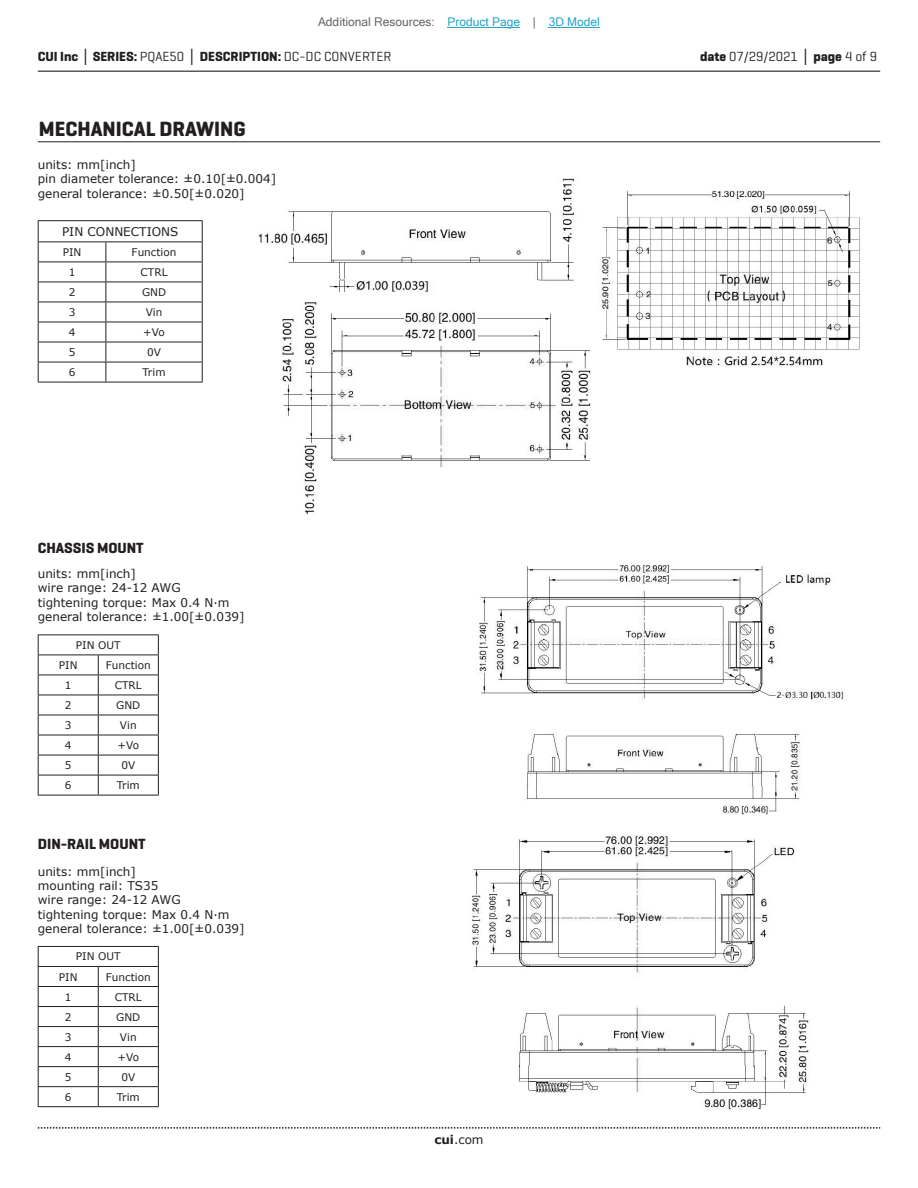
<style>
.page{position:relative;width:918px;height:1188px;background:#fff}
.page>*{position:absolute;margin:0;border:0;box-sizing:border-box;transform-origin:0 0}
.t1{font:700 21px "Geogrotesque";color:#231f20}
.t2{font:700 15px "Geogrotesque";color:#231f20}
.t3{font:700 13.5px "Geogrotesque";color:#231f20}
.t4{font:13.5px "Geogrotesque";color:#231f20}
.t5{font:12px/14.4px "Verdana";color:#231f20}
.t6{font:12px "Microsoft Sans Serif";color:#63676b}
.t7{font:10.5px/20.1px "Verdana";color:#231f20}
.s1{color:#23a4c6}
.s2{font-family:"Verdana"}
.s3{font-weight:400}
.s4{font-weight:700}
.s5{font-family:"Verdana";font-weight:700}
</style>
<div class="page">
<hr style="left:38px;top:71px;width:842px;height:1px;background:#231f20">
<svg style="left:38px;top:1127px;width:842px;height:2px"></svg>
<hr style="left:38px;top:141px;width:842px;height:1px;background:#231f20">
<hr style="left:38px;top:220px;width:68px;height:1px;background:#231f20">
<hr style="left:106px;top:220px;width:97px;height:1px;background:#231f20">
<hr style="left:38px;top:241px;width:68px;height:1px;background:#231f20">
<hr style="left:106px;top:241px;width:97px;height:1px;background:#231f20">
<hr style="left:38px;top:262px;width:68px;height:1px;background:#231f20">
<hr style="left:106px;top:262px;width:97px;height:1px;background:#231f20">
<hr style="left:38px;top:282px;width:68px;height:1px;background:#231f20">
<hr style="left:106px;top:282px;width:97px;height:1px;background:#231f20">
<hr style="left:38px;top:302px;width:68px;height:1px;background:#231f20">
<hr style="left:106px;top:302px;width:97px;height:1px;background:#231f20">
<hr style="left:38px;top:322px;width:68px;height:1px;background:#231f20">
<hr style="left:106px;top:322px;width:97px;height:1px;background:#231f20">
<hr style="left:38px;top:342px;width:68px;height:1px;background:#231f20">
<hr style="left:106px;top:342px;width:97px;height:1px;background:#231f20">
<hr style="left:38px;top:362px;width:68px;height:1px;background:#231f20">
<svg style="left:38px;top:221px;width:1px;height:161px"></svg>
<hr style="left:106px;top:362px;width:97px;height:1px;background:#231f20">
<svg style="left:105px;top:242px;width:1px;height:140px"></svg>
<svg style="left:202px;top:221px;width:1px;height:161px"></svg>
<hr style="left:38px;top:382px;width:68px;height:1px;background:#231f20">
<hr style="left:106px;top:382px;width:97px;height:1px;background:#231f20">
<img style="left:472px;top:835px;width:337px;height:275px">
<img style="left:479px;top:564px;width:364px;height:251px">
<hr style="left:38px;top:634px;width:60px;height:1px;background:#231f20">
<hr style="left:98px;top:634px;width:61px;height:1px;background:#231f20">
<hr style="left:38px;top:655px;width:60px;height:1px;background:#231f20">
<hr style="left:98px;top:655px;width:61px;height:1px;background:#231f20">
<hr style="left:38px;top:675px;width:60px;height:1px;background:#231f20">
<hr style="left:98px;top:675px;width:61px;height:1px;background:#231f20">
<hr style="left:38px;top:695px;width:60px;height:1px;background:#231f20">
<hr style="left:98px;top:695px;width:61px;height:1px;background:#231f20">
<hr style="left:38px;top:715px;width:60px;height:1px;background:#231f20">
<hr style="left:98px;top:715px;width:61px;height:1px;background:#231f20">
<hr style="left:38px;top:735px;width:60px;height:1px;background:#231f20">
<hr style="left:98px;top:735px;width:61px;height:1px;background:#231f20">
<hr style="left:38px;top:755px;width:60px;height:1px;background:#231f20">
<hr style="left:98px;top:755px;width:61px;height:1px;background:#231f20">
<hr style="left:38px;top:775px;width:60px;height:1px;background:#231f20">
<svg style="left:38px;top:635px;width:1px;height:160px"></svg>
<hr style="left:98px;top:775px;width:61px;height:1px;background:#231f20">
<svg style="left:98px;top:655px;width:1px;height:140px"></svg>
<svg style="left:158px;top:635px;width:1px;height:160px"></svg>
<hr style="left:38px;top:795px;width:60px;height:1px;background:#231f20">
<hr style="left:98px;top:795px;width:61px;height:1px;background:#231f20">
<hr style="left:38px;top:946px;width:60px;height:1px;background:#231f20">
<hr style="left:98px;top:946px;width:61px;height:1px;background:#231f20">
<hr style="left:38px;top:966px;width:60px;height:1px;background:#231f20">
<hr style="left:98px;top:966px;width:61px;height:1px;background:#231f20">
<hr style="left:38px;top:986px;width:60px;height:1px;background:#231f20">
<hr style="left:98px;top:986px;width:61px;height:1px;background:#231f20">
<hr style="left:38px;top:1006px;width:60px;height:1px;background:#231f20">
<hr style="left:98px;top:1006px;width:61px;height:1px;background:#231f20">
<hr style="left:38px;top:1026px;width:60px;height:1px;background:#231f20">
<hr style="left:98px;top:1026px;width:61px;height:1px;background:#231f20">
<hr style="left:38px;top:1046px;width:60px;height:1px;background:#231f20">
<hr style="left:98px;top:1046px;width:61px;height:1px;background:#231f20">
<hr style="left:38px;top:1066px;width:60px;height:1px;background:#231f20">
<hr style="left:98px;top:1066px;width:61px;height:1px;background:#231f20">
<hr style="left:38px;top:1086px;width:60px;height:1px;background:#231f20">
<svg style="left:38px;top:947px;width:1px;height:159px"></svg>
<hr style="left:98px;top:1086px;width:61px;height:1px;background:#231f20">
<svg style="left:98px;top:967px;width:1px;height:139px"></svg>
<svg style="left:158px;top:947px;width:1px;height:159px"></svg>
<hr style="left:38px;top:1106px;width:60px;height:1px;background:#231f20">
<hr style="left:98px;top:1106px;width:61px;height:1px;background:#231f20">
<img style="left:258px;top:178px;width:602px;height:336px">
<hr style="left:448px;top:27px;width:72px;height:1px;background:#23a4c6">
<hr style="left:549px;top:27px;width:51px;height:1px;background:#23a4c6">
<p class="t6" style="left:318px;top:15px;width:283px">Additional Resources: <span class="s1">Product Page</span> | <span class="s1">3D Model</span></p>
<p class="t3" style="left:38px;top:48px;width:355px">CUI Inc <span class="s2">│</span> SERIES: <span class="s3">PQAE50</span> <span class="s2">│</span> DESCRIPTION: <span class="s3">DC-DC CONVERTER</span></p>
<p class="t4" style="left:700px;top:48px;width:179px"><span class="s4">date</span> 07/29/2021 <span class="s5">│</span> <span class="s4">page</span> 4 of 9</p>
<h1 class="t1" style="left:39px;top:116px;width:208px">MECHANICAL DRAWING</h1>
<p class="t5" style="left:38px;top:157px;width:240px">units: mm[inch]<br>pin diameter tolerance: ±0.10[±0.004] general tolerance: ±0.50[±0.020]</p>
<p class="t5" style="left:62px;top:224px;width:118px">PIN CONNECTIONS</p>
<p class="t7" style="left:63px;top:242px;width:20px">PIN</p>
<p class="t7" style="left:132px;top:242px;width:46px">Function</p>
<p class="t7" style="left:69px;top:262px;width:8px">1</p>
<p class="t7" style="left:141px;top:262px;width:28px">CTRL</p>
<p class="t7" style="left:69px;top:282px;width:8px">2</p>
<p class="t7" style="left:142px;top:282px;width:26px">GND</p>
<p class="t7" style="left:69px;top:302px;width:8px">3</p>
<p class="t7" style="left:146px;top:302px;width:18px">Vin</p>
<p class="t7" style="left:69px;top:322px;width:8px">4</p>
<p class="t7" style="left:143px;top:322px;width:23px">+Vo</p>
<p class="t7" style="left:69px;top:342px;width:8px">5</p>
<p class="t7" style="left:147px;top:342px;width:15px">0V</p>
<p class="t7" style="left:69px;top:362px;width:8px">6</p>
<p class="t7" style="left:143px;top:362px;width:25px">Trim</p>
<p class="t2" style="left:38px;top:539px;width:107px">CHASSIS MOUNT</p>
<p class="t5" style="left:38px;top:566px;width:208px">units: mm[inch]<br>wire range: 24-12 AWG<br>tightening torque: Max 0.4 N·m general tolerance: ±1.00[±0.039]</p>
<p class="t7" style="left:59px;top:635px;width:63px;text-indent:17px">PIN OUT<br>PIN</p>
<p class="t7" style="left:106px;top:655px;width:46px">Function</p>
<p class="t7" style="left:65px;top:675px;width:8px">1</p>
<p class="t7" style="left:115px;top:675px;width:28px">CTRL</p>
<p class="t7" style="left:65px;top:695px;width:8px">2</p>
<p class="t7" style="left:116px;top:695px;width:26px">GND</p>
<p class="t7" style="left:65px;top:715px;width:8px">3</p>
<p class="t7" style="left:120px;top:715px;width:18px">Vin</p>
<p class="t7" style="left:65px;top:735px;width:8px">4</p>
<p class="t7" style="left:118px;top:735px;width:23px">+Vo</p>
<p class="t7" style="left:65px;top:755px;width:8px">5</p>
<p class="t7" style="left:121px;top:755px;width:15px">0V</p>
<p class="t7" style="left:65px;top:775px;width:8px">6</p>
<p class="t7" style="left:117px;top:775px;width:25px">Trim</p>
<p class="t2" style="left:38px;top:835px;width:109px">DIN-RAIL MOUNT</p>
<p class="t5" style="left:38px;top:864px;width:208px">units: mm[inch]<br>mounting rail: TS35<br>wire range: 24-12 AWG<br>tightening torque: Max 0.4 N·m general tolerance: ±1.00[±0.039]</p>
<p class="t7" style="left:59px;top:947px;width:63px;text-indent:17px">PIN OUT<br>PIN</p>
<p class="t7" style="left:106px;top:967px;width:46px">Function</p>
<p class="t7" style="left:65px;top:987px;width:8px">1</p>
<p class="t7" style="left:115px;top:987px;width:28px">CTRL</p>
<p class="t7" style="left:65px;top:1007px;width:8px">2</p>
<p class="t7" style="left:116px;top:1007px;width:26px">GND</p>
<p class="t7" style="left:65px;top:1027px;width:8px">3</p>
<p class="t7" style="left:120px;top:1027px;width:18px">Vin</p>
<p class="t7" style="left:65px;top:1047px;width:8px">4</p>
<p class="t7" style="left:118px;top:1047px;width:23px">+Vo</p>
<p class="t7" style="left:65px;top:1067px;width:8px">5</p>
<p class="t7" style="left:121px;top:1067px;width:15px">0V</p>
<p class="t7" style="left:65px;top:1087px;width:8px">6</p>
<p class="t7" style="left:117px;top:1087px;width:25px">Trim</p>
<p class="t5" style="left:434px;top:1132px;width:51px"><span class="s4">cui</span>.com</p>
</div>
